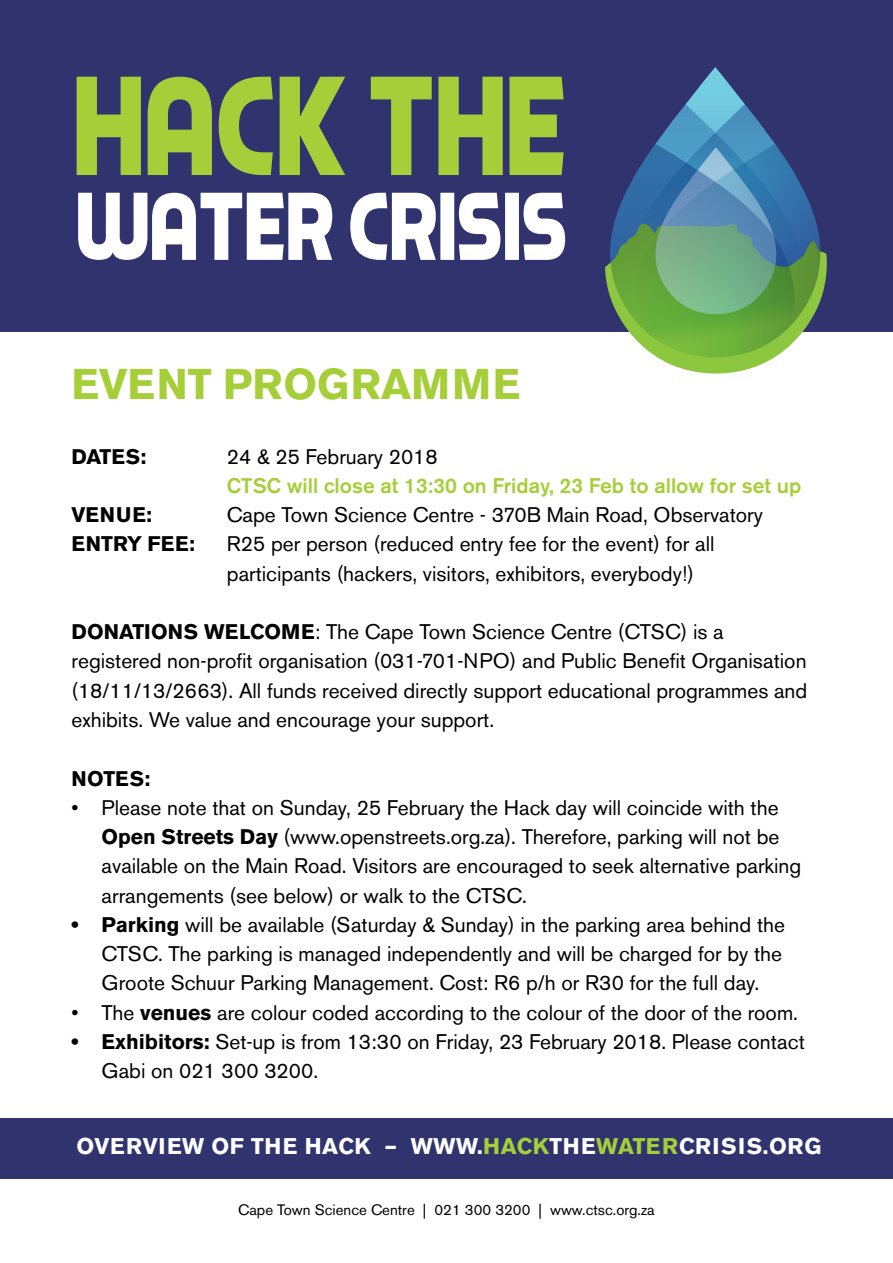
<style>
.page{position:relative;width:893px;height:1263px;background:#fff}
.page>*{position:absolute;margin:0;border:0;box-sizing:border-box;transform-origin:0 0}
.t1{font:700 42.6px "Akzidenz Grotesk BE";color:#a6ce39}
.t2{font:700 22.5px "Akzidenz Grotesk BE";letter-spacing:.025em;color:#fff}
.t3{font:21px/29.2px "Akzidenz Grotesk BE";color:#000}
.t4{font:500 21px "Akzidenz Grotesk BE";color:#a6ce39}
.t5{font:700 21px "Akzidenz Grotesk BE";color:#000}
.t6{font:15px "Akzidenz Grotesk BE";color:#000}
.s1{font-weight:700}
.s2{color:#a6ce39}
</style>
<div class="page">
<div style="left:0;top:0;width:893px;height:331px;background:#31336f"></div>
<div style="left:0;top:1118px;width:893px;height:60px;background:#31336f"></div>
<svg style="left:686px;top:67px;width:59px;height:37px"></svg>
<svg style="left:655px;top:104px;width:120px;height:40px"></svg>
<svg style="left:600px;top:144px;width:232px;height:229px"></svg>
<svg style="left:78px;top:193px;width:254px;height:67px"></svg>
<svg style="left:350px;top:193px;width:215px;height:67px"></svg>
<svg style="left:77px;top:77px;width:268px;height:98px"></svg>
<svg style="left:371px;top:77px;width:193px;height:98px"></svg>
<h1 class="t1" style="left:71px;top:360px;width:450px">EVENT PROGRAMME</h1>
<p class="t5" style="left:71px;top:444px;width:76px">DATES:</p>
<p class="t3" style="left:227px;top:442px;width:212px">24 &amp; 25 February 2018</p>
<p class="t4" style="left:227px;top:473px;width:576px">CTSC will close at 13:30 on Friday, 23 Feb to allow for set up</p>
<p class="t5" style="left:71px;top:503px;width:82px">VENUE:</p>
<p class="t3" style="left:227px;top:500px;width:538px">Cape Town Science Centre - 370B Main Road, Observatory</p>
<p class="t5" style="left:71px;top:532px;width:125px">ENTRY FEE:</p>
<p class="t3" style="left:227px;top:529px;width:489px">R25 per person (reduced entry fee for the event) for all participants (hackers, visitors, exhibitors, everybody!)</p>
<p class="t3" style="left:71px;top:617px;width:737px"><span class="s1">DONATIONS WELCOME</span>: The Cape Town Science Centre (CTSC) is a registered non-profit organisation (031-701-NPO) and Public Benefit Organisation (18/11/13/2663). All funds received directly support educational programmes and exhibits. We value and encourage your support.</p>
<p class="t5" style="left:71px;top:766px;width:80px">NOTES:</p>
<p class="t3" style="left:102px;top:793px;width:701px;text-indent:-30px">• Please note that on Sunday, 25 February the Hack day will coincide with the <span class="s1">Open Streets Day</span> (www.openstreets.org.za). Therefore, parking will not be available on the Main Road. Visitors are encouraged to seek alternative parking arrangements (see below) or walk to the CTSC.</p>
<p class="t3" style="left:102px;top:910px;width:685px;text-indent:-30px"><span class="s1">• Parking</span> will be available (Saturday &amp; Sunday) in the parking area behind the<br>CTSC. The parking is managed independently and will be charged for by the<br>Groote Schuur Parking Management. Cost: R6 p/h or R30 for the full day.</p>
<p class="t3" style="left:71px;top:998px;width:728px">• The <span class="s1">venues</span> are colour coded according to the colour of the door of the room.</p>
<p class="t3" style="left:102px;top:1027px;width:705px;text-indent:-30px"><span class="s1">• Exhibitors:</span> Set-up is from 13:30 on Friday, 23 February 2018. Please contact<br>Gabi on 021 300 3200.</p>
<p class="t2" style="left:77px;top:1133px;width:746px">OVERVIEW OF THE HACK – WWW.<span class="s2">HACK</span>THE<span class="s2">WATER</span>CRISIS.ORG</p>
<p class="t6" style="left:238px;top:1200px;width:418px">Cape Town Science Centre | 021 300 3200 | www.ctsc.org.za</p>
</div>
